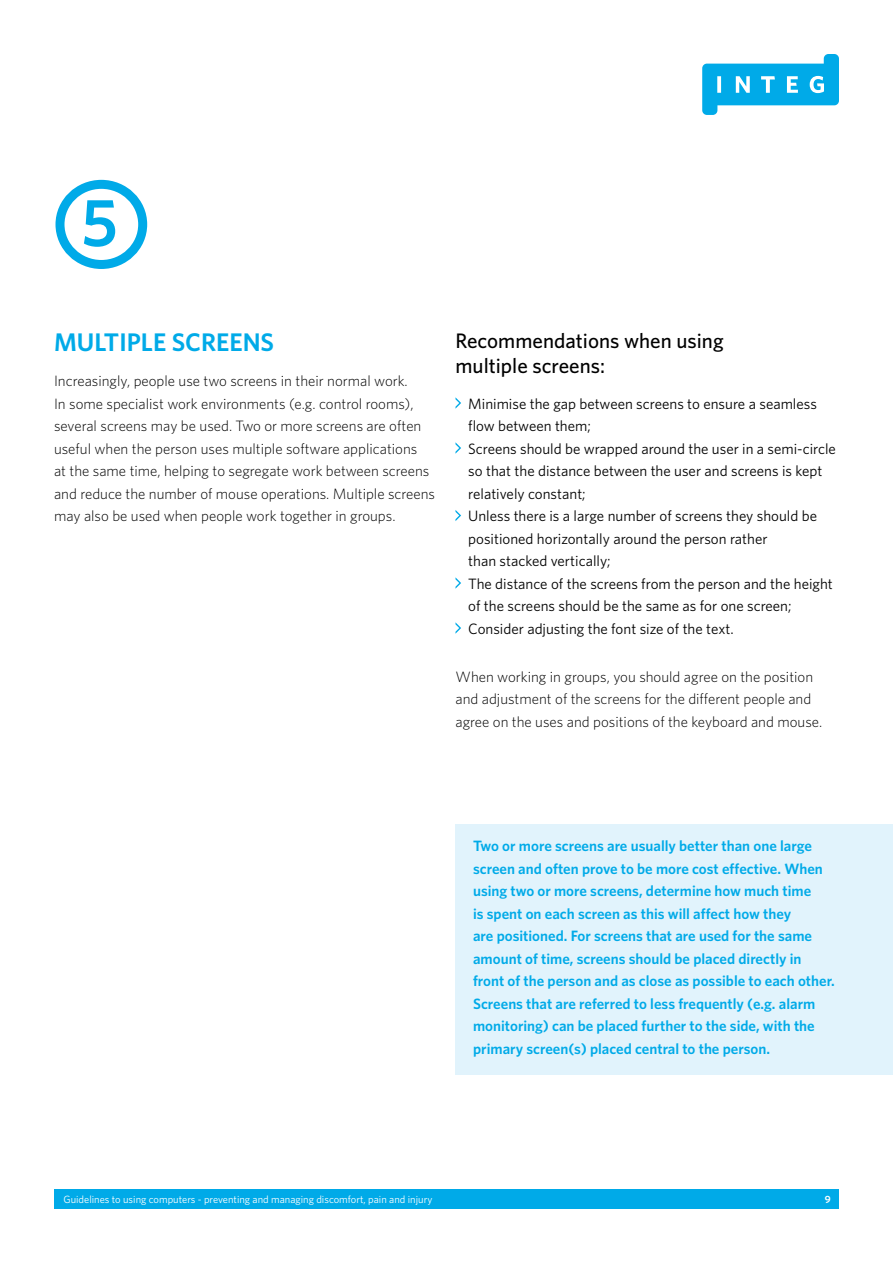
<style>
.page{position:relative;width:893px;height:1263px;background:#fff}
.page>*{position:absolute;margin:0;border:0;box-sizing:border-box;transform-origin:0 0}
.t1{font:600 67.5px "Whitney";color:#00aae8}
.t2{font:600 25.5px "Whitney";color:#00aae8}
.t3{font:500 21px/25.5px "Whitney";color:#000}
.t4{font:300 15px/22.5px "Whitney";color:#000}
.t5{font:600 15px/22.5px "Whitney";color:#00aae8}
.t6{font:15px/22.5px "Whitney";color:#000}
.t7{font:10.5px "Whitney";color:#fff}
.t8{font:600 10.5px "Whitney";color:#fff}
</style>
<div class="page">
<div style="left:54px;top:1190px;width:785px;height:19px;background:#00aae8"></div>
<div style="left:455px;top:825px;width:438px;height:250px;background:#e1f3fc"></div>
<svg style="left:702px;top:54px;width:137px;height:61px"></svg>
<svg style="left:455px;top:397px;width:6px;height:12px"></svg>
<svg style="left:455px;top:442px;width:6px;height:12px"></svg>
<svg style="left:455px;top:510px;width:6px;height:11px"></svg>
<svg style="left:455px;top:577px;width:6px;height:12px"></svg>
<svg style="left:455px;top:622px;width:6px;height:12px"></svg>
<div style="left:55px;top:180px;width:92px;height:89px;border:9px solid #00aae8;border-radius:50%"></div>
<h1 class="t1" style="left:81px;top:182px;width:38px">5</h1>
<h2 class="t2" style="left:54px;top:327px;width:220px">Multiple Screens</h2>
<p class="t4" style="left:54px;top:370px;width:383px">Increasingly, people use two screens in their normal work.<br>In some specialist work environments (e.g. control rooms), several screens may be used. Two or more screens are often useful when the person uses multiple software applications<br>at the same time, helping to segregate work between screens and reduce the number of mouse operations. Multiple screens may also be used when people work together in groups.</p>
<h3 class="t3" style="left:455px;top:327px;width:270px">Recommendations when using multiple screens:</h3>
<p class="t6" style="left:468px;top:392px;width:369px">Minimise the gap between screens to ensure a seamless flow between them;<br>Screens should be wrapped around the user in a semi-circle so that the distance between the user and screens is kept relatively constant;<br>Unless there is a large number of screens they should be positioned horizontally around the person rather<br>than stacked vertically;<br>The distance of the screens from the person and the height of the screens should be the same as for one screen; Consider adjusting the font size of the text.</p>
<p class="t4" style="left:455px;top:665px;width:368px">When working in groups, you should agree on the position and adjustment of the screens for the different people and agree on the uses and positions of the keyboard and mouse.</p>
<p class="t5" style="left:473px;top:834px;width:363px">Two or more screens are usually better than one large screen and often prove to be more cost effective. When using two or more screens, determine how much time<br>is spent on each screen as this will affect how they<br>are positioned. For screens that are used for the same amount of time, screens should be placed directly in front of the person and as close as possible to each other.<br>Screens that are referred to less frequently (e.g. alarm monitoring) can be placed further to the side, with the primary screen(s) placed central to the person.</p>
<p class="t7" style="left:63px;top:1193px;width:370px">Guidelines to using computers - preventing and managing discomfort, pain and injury</p>
<p class="t8" style="left:825px;top:1193px;width:7px">9</p>
</div>
